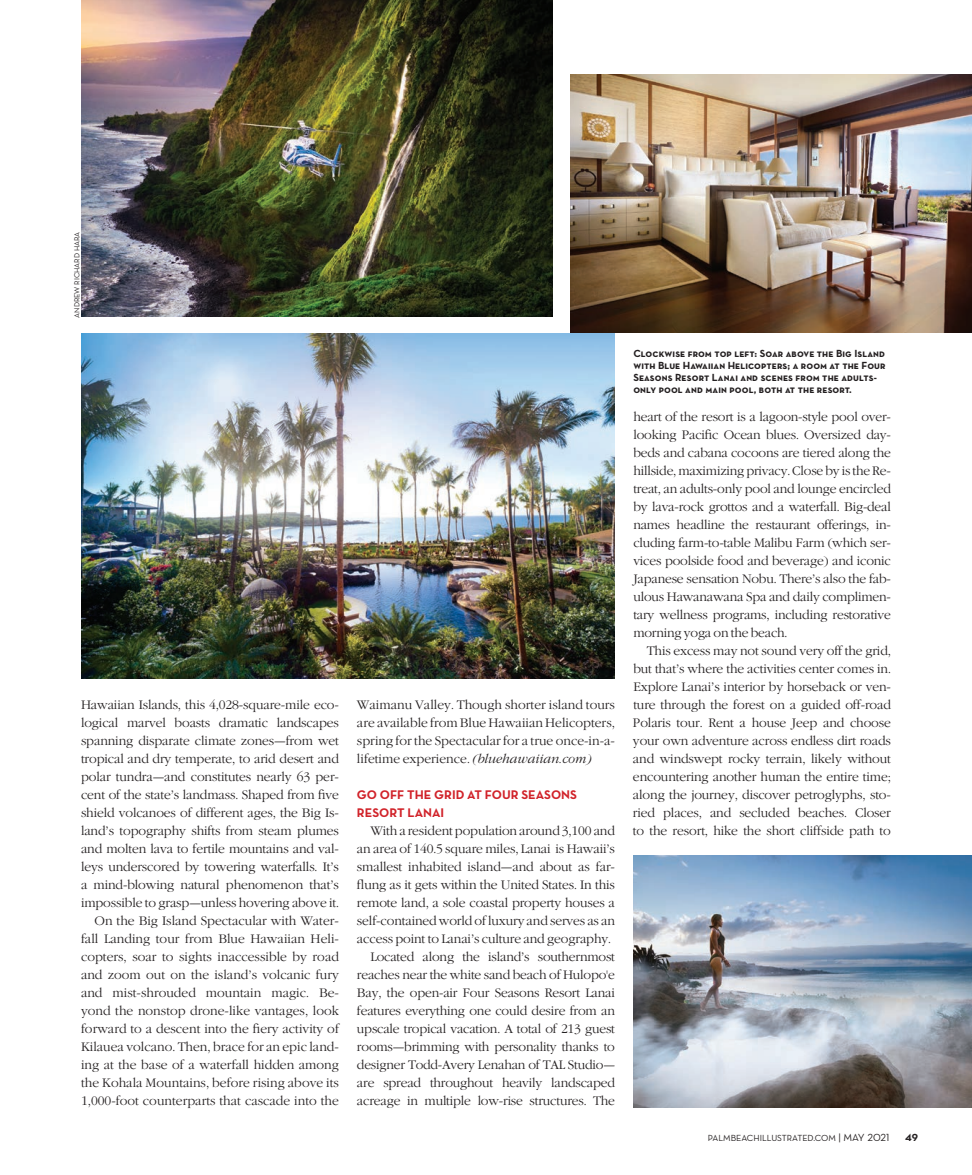
<style>
.page{position:relative;width:972px;height:1175px;background:#fff}
.page>*{position:absolute;margin:0;border:0;box-sizing:border-box;transform-origin:0 0}
.t1{font:12.75px/18px "Garamond Lgt";letter-spacing:-.01em;color:#231f20;text-align:justify}
.t2{font:12.75px/18px "Neutra Text Bold Alt";color:#d1232a}
.t3{font:10.5px/12px "Neutra Text Bold SC Alt";letter-spacing:.01em;color:#231f20}
.t4{font:10.5px "Neutra Text Bold Alt";color:#231f20}
.t5{font:9px "Neutra Text Book Alt";color:#231f20}
.t6{font:7.5px "Neutra Text";color:#231f20}
.s1{font-family:"Garamond Lgt Itl"}
.s2{font-size:10.5px}
</style>
<div class="page">
<img style="left:633px;top:856px;width:339px;height:251px">
<img style="left:570px;top:74px;width:402px;height:259px">
<img style="left:81px;top:0;width:472px;height:317px">
<img style="left:81px;top:333px;width:534px;height:345px">
<p class="t6" style="left:72px;top:318px;width:87px;rotate:-90deg">ANDREW RICHARD HARA</p>
<p class="t1" style="left:81px;top:697px;width:260px;text-align:right">Hawaiian Islands, this 4,028-square-mile eco&shy;logical marvel boasts dramatic landscapes spanning disparate climate zones—from wet tropical and dry temperate, to arid desert and polar tundra—and constitutes nearly 63 per&shy;cent of the state’s landmass. Shaped from five shield volcanoes of different ages, the Big Is&shy;land’s topography shifts from steam plumes and molten lava to fertile mountains and val&shy;leys underscored by towering waterfalls. It’s a mind-blowing natural phenomenon that’s impossible to grasp—unless hovering above it.<br>On the Big Island Spectacular with Water&shy;fall Landing tour from Blue Hawaiian Heli&shy;copters, soar to sights inaccessible by road and zoom out on the island’s volcanic fury and mist-shrouded mountain magic. Be&shy;yond the nonstop drone-like vantages, look forward to a descent into the fiery activity of Kilauea volcano. Then, brace for an epic land&shy;ing at the base of a waterfall hidden among the Kohala Mountains, before rising above its 1,000-foot counterparts that cascade into the</p>
<p class="t1" style="left:357px;top:697px;width:260px">Waimanu Valley. Though shorter island tours are available from Blue Hawaiian Helicopters, spring for the Spectacular for a true once-in-a&shy;lifetime experience. <span class="s1">(bluehawaiian.com)</span></p>
<p class="t2" style="left:357px;top:785px;width:222px">GO OFF THE GRID AT FOUR SEASONS<br>RESORT LANAI</p>
<p class="t1" style="left:371px;top:823px;width:246px">With a resident population around 3,100 and</p>
<p class="t1" style="left:357px;top:841px;width:260px">an area of 140.5 square miles, Lanai is Hawaii’s</p>
<p class="t1" style="left:357px;top:859px;width:260px">smallest inhabited island—and about as far-</p>
<p class="t1" style="left:357px;top:877px;width:260px">flung as it gets within the United States. In this</p>
<p class="t1" style="left:357px;top:895px;width:260px">remote land, a sole coastal property houses a</p>
<p class="t1" style="left:357px;top:913px;width:260px">self-contained world of luxury and serves as an</p>
<p class="t1" style="left:357px;top:931px;width:256px">access point to Lanai’s culture and geography.</p>
<p class="t1" style="left:371px;top:949px;width:246px">Located along the island’s southernmost</p>
<p class="t1" style="left:357px;top:967px;width:260px">reaches near the white sand beach of Hulopo'e</p>
<p class="t1" style="left:357px;top:985px;width:260px">Bay, the open-air Four Seasons Resort Lanai</p>
<p class="t1" style="left:357px;top:1003px;width:260px">features everything one could desire from an</p>
<p class="t1" style="left:357px;top:1021px;width:260px">upscale tropical vacation. A total of 213 guest</p>
<p class="t1" style="left:357px;top:1039px;width:260px">rooms—brimming with personality thanks to</p>
<p class="t1" style="left:357px;top:1057px;width:260px">designer Todd-Avery Lenahan of TAL Studio—</p>
<p class="t1" style="left:357px;top:1075px;width:260px">are spread throughout heavily landscaped</p>
<p class="t1" style="left:357px;top:1093px;width:260px">acreage in multiple low-rise structures. The</p>
<p class="t3" style="left:633px;top:348px;width:254px">Clockwise from top left: Soar above the Big Island with Blue Hawaiian Helicopters; a room at the Four Seasons Resort Lanai and scenes from the adults&shy;only pool and main pool, both at the resort.</p>
<p class="t1" style="left:633px;top:409px;width:259px">heart of the resort is a lagoon-style pool over&shy;looking Pacific Ocean blues. Oversized day&shy;beds and cabana cocoons are tiered along the hillside, maximizing privacy. Close by is the Re&shy;treat, an adults-only pool and lounge encircled by lava-rock grottos and a waterfall. Big-deal names headline the restaurant offerings, in&shy;cluding farm-to-table Malibu Farm (which ser&shy;vices poolside food and beverage) and iconic Japanese sensation Nobu. There’s also the fab&shy;ulous Hawanawana Spa and daily complimen&shy;tary wellness programs, including restorative morning yoga on the beach.</p>
<p class="t1" style="left:633px;top:643px;width:260px;text-indent:14px">This excess may not sound very off the grid, but that’s where the activities center comes in.<br>Explore Lanai’s interior by horseback or ven&shy;ture through the forest on a guided off-road Polaris tour. Rent a house Jeep and choose your own adventure across endless dirt roads and windswept rocky terrain, likely without encountering another human the entire time; along the journey, discover petroglyphs, sto&shy;ried places, and secluded beaches. Closer to the resort, hike the short cliffside path to</p>
<p class="t5" style="left:708px;top:1132px;width:183px">PALMBEACHILLUSTRATED.COM <span class="s2">| MAY 2021</span></p>
<p class="t4" style="left:905px;top:1130px;width:14px">49</p>
</div>
